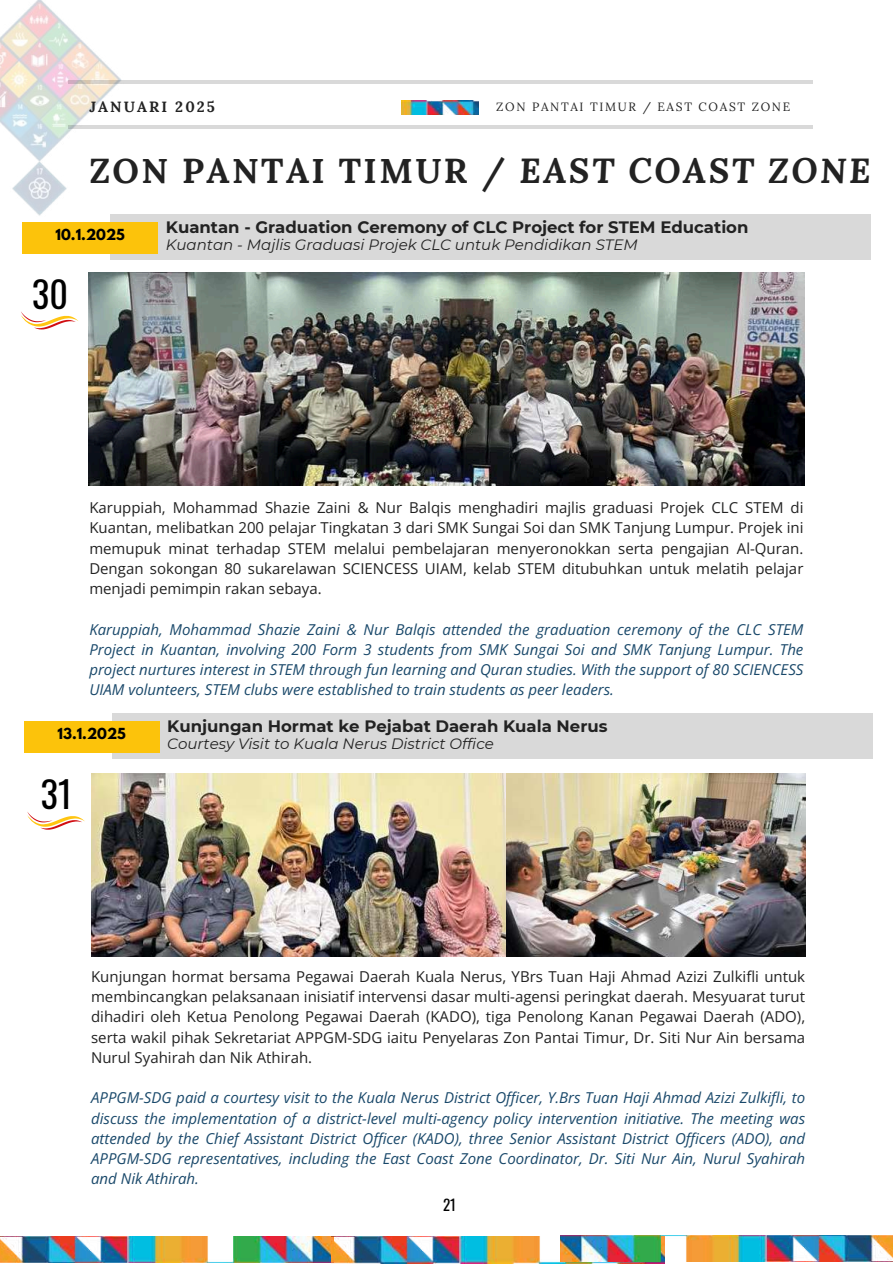
<style>
.page{position:relative;width:893px;height:1264px;background:#fff}
.page>*{position:absolute;margin:0;border:0;box-sizing:border-box;transform-origin:0 0}
.t1{font:36px "Oswald";color:#000}
.t2{font:700 34.5px "Lora";letter-spacing:.07em;color:#222}
.t3{font:700 16.5px "Montserrat";color:#222}
.t4{font:15px/20.2px "Open Sans";color:#222;text-align:justify}
.t5{font:italic 15px/20.2px "Open Sans";color:#19486a;text-align:justify}
.t6{font:italic 15px "Montserrat";color:#222}
.t7{font:15px "Oswald";color:#000}
.t8{font:700 14.85px "Lora";letter-spacing:.14em;color:#222}
.t9{font:700 13.5px "League Spartan";color:#000}
.t10{font:12px "Lora";letter-spacing:.14em;color:#222}
.s1{font-style:italic}
</style>
<div class="page">
<img style="left:89px;top:273px;width:715px;height:212px">
<img style="left:0;top:0;width:123px;height:219px">
<hr style="left:68px;top:126px;width:744px;height:3px;background:#000">
<hr style="left:69px;top:80px;width:743px;height:3px;background:#000">
<img style="left:0;top:1236px;width:331px;height:26px">
<img style="left:331px;top:1236px;width:333px;height:27px">
<img style="left:560px;top:1235px;width:332px;height:26px">
<svg style="left:21px;top:311px;width:58px;height:18px"></svg>
<div style="left:111px;top:214px;width:759px;height:45px;background:#d9d9d9"></div>
<div style="left:23px;top:222px;width:135px;height:31px;background:#fcc30b"></div>
<img style="left:91px;top:773px;width:714px;height:183px">
<svg style="left:27px;top:812px;width:58px;height:17px"></svg>
<div style="left:112px;top:713px;width:760px;height:45px;background:#d9d9d9"></div>
<div style="left:24px;top:721px;width:135px;height:31px;background:#fcc30b"></div>
<img style="left:401px;top:101px;width:78px;height:13px">
<p class="t8" style="left:89px;top:94px;width:127px">JANUARI 2025</p>
<p class="t10" style="left:496px;top:97px;width:295px">ZON PANTAI TIMUR / EAST COAST ZONE</p>
<h2 class="t2" style="left:89px;top:141px;width:782px">ZON PANTAI TIMUR / <span class="s1">EAST COAST ZONE</span></h2>
<p class="t9" style="left:56px;top:224px;width:71px">10.1.2025</p>
<p class="t3" style="left:166px;top:215px;width:584px">Kuantan - Graduation Ceremony of CLC Project for STEM Education</p>
<p class="t6" style="left:166px;top:235px;width:473px">Kuantan - Majlis Graduasi Projek CLC untuk Pendidikan STEM</p>
<h1 class="t1" style="left:32px;top:262px;width:37px">30</h1>
<p class="t4" style="left:89px;top:497px;width:715px">Karuppiah, Mohammad Shazie Zaini &amp; Nur Balqis menghadiri majlis graduasi Projek CLC STEM di Kuantan, melibatkan 200 pelajar Tingkatan 3 dari SMK Sungai Soi dan SMK Tanjung Lumpur. Projek ini memupuk minat terhadap STEM melalui pembelajaran menyeronokkan serta pengajian Al-Quran.<br>Dengan sokongan 80 sukarelawan SCIENCESS UIAM, kelab STEM ditubuhkan untuk melatih pelajar menjadi pemimpin rakan sebaya.</p>
<p class="t5" style="left:89px;top:618px;width:715px">Karuppiah, Mohammad Shazie Zaini &amp; Nur Balqis attended the graduation ceremony of the CLC STEM Project in Kuantan, involving 200 Form 3 students from SMK Sungai Soi and SMK Tanjung Lumpur. The project nurtures interest in STEM through fun learning and Quran studies. With the support of 80 SCIENCESS UIAM volunteers, STEM clubs were established to train students as peer leaders.</p>
<p class="t9" style="left:57px;top:723px;width:70px">13.1.2025</p>
<p class="t3" style="left:167px;top:714px;width:442px">Kunjungan Hormat ke Pejabat Daerah Kuala Nerus</p>
<p class="t6" style="left:167px;top:733px;width:328px">Courtesy Visit to Kuala Nerus District Office</p>
<h1 class="t1" style="left:41px;top:762px;width:33px">31</h1>
<p class="t4" style="left:91px;top:965px;width:715px">Kunjungan hormat bersama Pegawai Daerah Kuala Nerus, YBrs Tuan Haji Ahmad Azizi Zulkifli untuk membincangkan pelaksanaan inisiatif intervensi dasar multi-agensi peringkat daerah. Mesyuarat turut dihadiri oleh Ketua Penolong Pegawai Daerah (KADO), tiga Penolong Kanan Pegawai Daerah (ADO), serta wakil pihak Sekretariat APPGM-SDG iaitu Penyelaras Zon Pantai Timur, Dr. Siti Nur Ain bersama Nurul Syahirah dan Nik Athirah.</p>
<p class="t5" style="left:91px;top:1087px;width:715px">APPGM-SDG paid a courtesy visit to the Kuala Nerus District Officer, Y.Brs Tuan Haji Ahmad Azizi Zulkifli, to discuss the implementation of a district-level multi-agency policy intervention initiative. The meeting was attended by the Chief Assistant District Officer (KADO), three Senior Assistant District Officers (ADO), and APPGM-SDG representatives, including the East Coast Zone Coordinator, Dr. Siti Nur Ain, Nurul Syahirah and Nik Athirah.</p>
<p class="t7" style="left:443px;top:1191px;width:15px">21</p>
</div>
